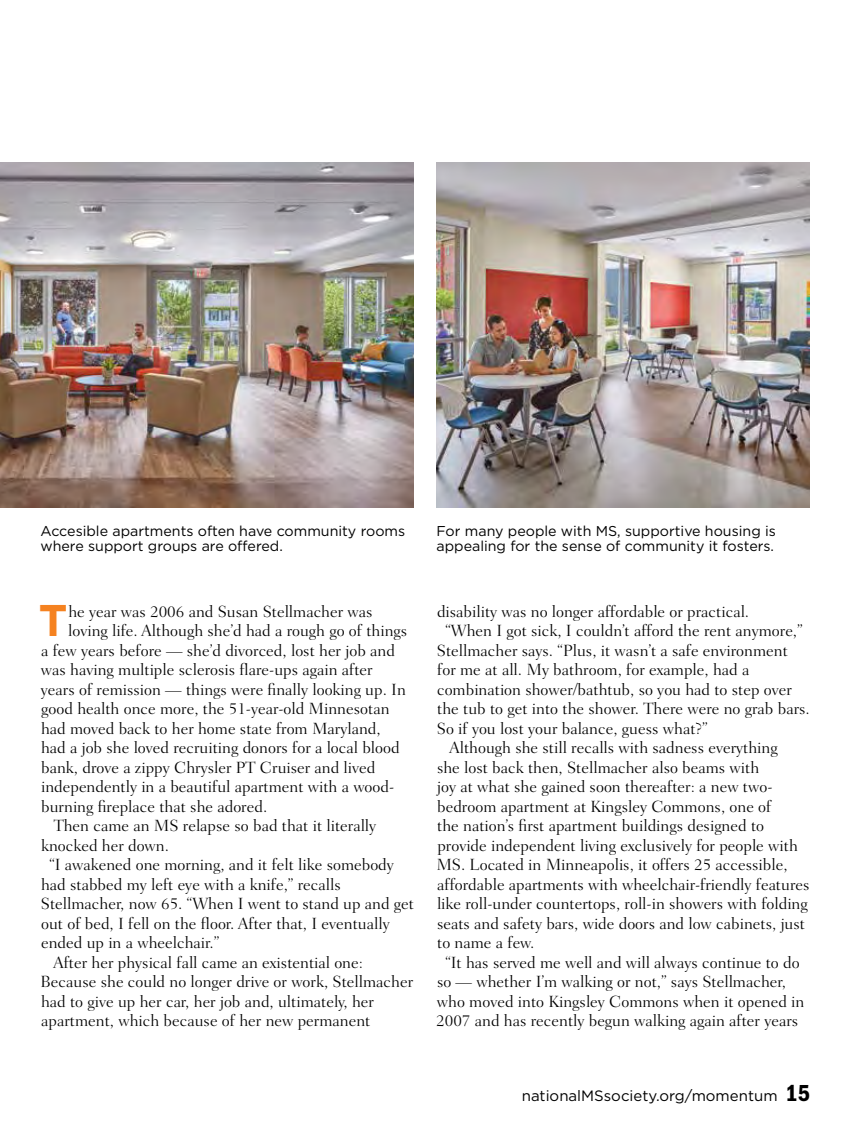
<style>
.page{position:relative;width:864px;height:1134px;background:#fff}
.page>*{position:absolute;margin:0;border:0;box-sizing:border-box;transform-origin:0 0}
.t1{font:700 44.4px "Gotham";color:#f58220}
.t2{font:300 16.5px "Fairfield LT Std";color:#000}
.t3{font:15px "Gotham";color:#000}
.t4{font:14.25px/15px "Gotham";color:#000}
.s1{font-family:"ITC Franklin Gothic Std Dm Cd";font-size:24px}
</style>
<div class="page">
<img style="left:0;top:162px;width:414px;height:346px">
<img style="left:436px;top:162px;width:374px;height:346px">
<p class="t4" style="left:41px;top:523px;width:366px">Accesible apartments often have community rooms where support groups are offered.</p>
<h1 class="t1" style="left:39px;top:595px;width:30px">T</h1>
<p class="t2" style="left:68px;top:602px;width:306px">he year was 2006 and Susan Stellmacher was</p>
<p class="t2" style="left:68px;top:621px;width:341px">loving life. Although she’d had a rough go of things</p>
<p class="t2" style="left:41px;top:641px;width:355px">a few years before — she’d divorced, lost her job and</p>
<p class="t2" style="left:41px;top:660px;width:333px">was having multiple sclerosis flare-ups again after</p>
<p class="t2" style="left:41px;top:680px;width:366px">years of remission — things were finally looking up. In</p>
<p class="t2" style="left:41px;top:699px;width:350px">good health once more, the 51-year-old Minnesotan</p>
<p class="t2" style="left:41px;top:719px;width:341px">had moved back to her home state from Maryland,</p>
<p class="t2" style="left:41px;top:738px;width:360px">had a job she loved recruiting donors for a local blood</p>
<p class="t2" style="left:41px;top:758px;width:336px">bank, drove a zippy Chrysler PT Cruiser and lived</p>
<p class="t2" style="left:41px;top:777px;width:355px">independently in a beautiful apartment with a wood-</p>
<p class="t2" style="left:41px;top:797px;width:228px">burning fireplace that she adored.</p>
<p class="t2" style="left:54px;top:816px;width:324px">Then came an MS relapse so bad that it literally</p>
<p class="t2" style="left:41px;top:836px;width:129px">knocked her down.</p>
<p class="t2" style="left:49px;top:855px;width:346px">“I awakened one morning, and it felt like somebody</p>
<p class="t2" style="left:41px;top:875px;width:301px">had stabbed my left eye with a knife,” recalls</p>
<p class="t2" style="left:41px;top:894px;width:375px">Stellmacher, now 65. “When I went to stand up and get</p>
<p class="t2" style="left:41px;top:914px;width:350px">out of bed, I fell on the floor. After that, I eventually</p>
<p class="t2" style="left:41px;top:933px;width:180px">ended up in a wheelchair.”</p>
<p class="t2" style="left:53px;top:953px;width:312px">After her physical fall came an existential one:</p>
<p class="t2" style="left:41px;top:972px;width:374px">Because she could no longer drive or work, Stellmacher</p>
<p class="t2" style="left:41px;top:992px;width:334px">had to give up her car, her job and, ultimately, her</p>
<p class="t2" style="left:41px;top:1011px;width:331px">apartment, which because of her new permanent</p>
<p class="t4" style="left:436px;top:523px;width:341px">For many people with MS, supportive housing is appealing for the sense of community it fosters.</p>
<p class="t2" style="left:437px;top:602px;width:314px">disability was no longer affordable or practical.</p>
<p class="t2" style="left:445px;top:621px;width:359px">“When I got sick, I couldn’t afford the rent anymore,”</p>
<p class="t2" style="left:437px;top:641px;width:353px">Stellmacher says. “Plus, it wasn’t a safe environment</p>
<p class="t2" style="left:437px;top:660px;width:314px">for me at all. My bathroom, for example, had a</p>
<p class="t2" style="left:437px;top:680px;width:356px">combination shower/bathtub, so you had to step over</p>
<p class="t2" style="left:437px;top:699px;width:374px">the tub to get into the shower. There were no grab bars.</p>
<p class="t2" style="left:437px;top:719px;width:272px">So if you lost your balance, guess what?”</p>
<p class="t2" style="left:449px;top:738px;width:330px">Although she still recalls with sadness everything</p>
<p class="t2" style="left:437px;top:758px;width:324px">she lost back then, Stellmacher also beams with</p>
<p class="t2" style="left:437px;top:777px;width:337px">joy at what she gained soon thereafter: a new two-</p>
<p class="t2" style="left:437px;top:797px;width:336px">bedroom apartment at Kingsley Commons, one of</p>
<p class="t2" style="left:437px;top:816px;width:328px">the nation’s first apartment buildings designed to</p>
<p class="t2" style="left:437px;top:836px;width:362px">provide independent living exclusively for people with</p>
<p class="t2" style="left:436px;top:855px;width:353px">MS. Located in Minneapolis, it offers 25 accessible,</p>
<p class="t2" style="left:437px;top:875px;width:374px">affordable apartments with wheelchair-friendly features</p>
<p class="t2" style="left:437px;top:894px;width:372px">like roll-under countertops, roll-in showers with folding</p>
<p class="t2" style="left:437px;top:914px;width:370px">seats and safety bars, wide doors and low cabinets, just</p>
<p class="t2" style="left:437px;top:933px;width:99px">to name a few.</p>
<p class="t2" style="left:445px;top:953px;width:356px">“It has served me well and will always continue to do</p>
<p class="t2" style="left:437px;top:972px;width:351px">so — whether I’m walking or not,” says Stellmacher,</p>
<p class="t2" style="left:437px;top:992px;width:369px">who moved into Kingsley Commons when it opened in</p>
<p class="t2" style="left:436px;top:1011px;width:363px">2007 and has recently begun walking again after years</p>
<p class="t3" style="left:522px;top:1086px;width:290px">nationalMSsociety.org/momentum <span class="s1">15</span></p>
</div>
